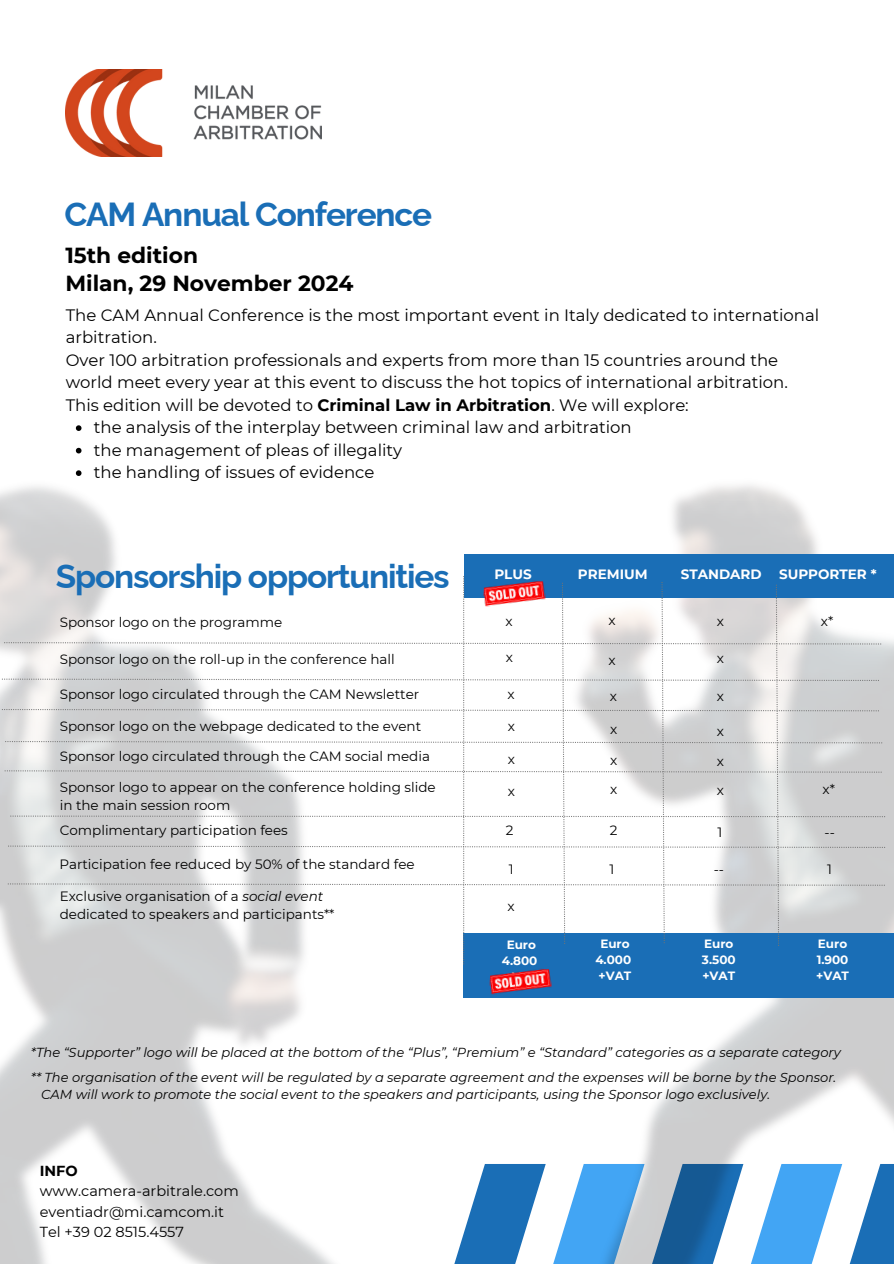
<style>
.page{position:relative;width:894px;height:1264px;background:#fff}
.page>*{position:absolute;margin:0;border:0;box-sizing:border-box;transform-origin:0 0}
.t1{font:700 33.3px "Raleway";letter-spacing:-.035em;color:#1a6eb6}
.t2{font:700 21.75px/28.2px "Montserrat";color:#000}
.t3{font:16.5px/22.5px "Montserrat";color:#000}
.t4{font:14.55px/20.2px "Montserrat";color:#000}
.t5{font:13.5px/18px "Montserrat";color:#000}
.t6{font:700 13.5px "Montserrat";color:#fff}
.t7{font:italic 13.05px "Montserrat";color:#000}
.t8{font:700 12px/16px "Montserrat";color:#fff;text-align:center}
.s1{font-weight:700}
.s2{font-style:italic}
</style>
<div class="page">
<svg style="left:454px;top:1200px;width:20px;height:63px"></svg>
<img style="left:0;top:425px;width:333px;height:838px">
<img style="left:474px;top:485px;width:419px;height:778px">
<div style="left:463px;top:554px;width:430px;height:44px;background:#1a6eb6"></div>
<div style="left:463px;top:932px;width:430px;height:65px;background:#1a6eb6"></div>
<svg style="left:2px;top:576px;width:882px;height:388px"></svg>
<img style="left:482px;top:578px;width:64px;height:31px">
<img style="left:489px;top:968px;width:63px;height:27px">
<img style="left:66px;top:69px;width:255px;height:88px">
<h6 class="t1" style="left:64px;top:195px;width:369px">CAM Annual Conference</h6>
<p class="t2" style="left:65px;top:241px;width:289px">15th edition<br>Milan, 29 November 2024</p>
<p class="t3" style="left:66px;top:303px;width:754px">The CAM Annual Conference is the most important event in Italy dedicated to international arbitration.<br>Over 100 arbitration professionals and experts from more than 15 countries around the world meet every year at this event to discuss the hot topics of international arbitration.<br>This edition will be devoted to <span class="s1">Criminal Law in Arbitration</span>. We will explore:</p>
<h1 class="t3" style="left:94px;top:416px;width:539px">the analysis of the interplay between criminal law and arbitration</h1>
<h2 class="t3" style="left:94px;top:438px;width:310px">the management of pleas of illegality</h2>
<h3 class="t3" style="left:94px;top:461px;width:282px">the handling of issues of evidence</h3>
<h6 class="t1" style="left:56px;top:556px;width:395px">Sponsorship opportunities</h6>
<p class="t5" style="left:60px;top:612px;width:224px">Sponsor logo on the programme</p>
<p class="t5" style="left:60px;top:650px;width:336px">Sponsor logo on the roll-up in the conference hall</p>
<p class="t5" style="left:60px;top:685px;width:361px">Sponsor logo circulated through the CAM Newsletter</p>
<p class="t5" style="left:60px;top:717px;width:363px">Sponsor logo on the webpage dedicated to the event</p>
<h5 class="t5" style="left:60px;top:747px;width:371px">Sponsor logo circulated through the CAM social media</h5>
<p class="t5" style="left:60px;top:777px;width:377px">Sponsor logo to appear on the conference holding slide in the main session room</p>
<p class="t5" style="left:60px;top:821px;width:229px">Complimentary participation fees</p>
<p class="t5" style="left:59px;top:855px;width:356px">Participation fee reduced by 50% of the standard fee</p>
<h5 class="t5" style="left:60px;top:887px;width:276px">Exclusive organisation of a <span class="s2">social event </span>dedicated to speakers and participants**</h5>
<p class="t6" style="left:494px;top:566px;width:39px">PLUS</p>
<p class="t6" style="left:577px;top:566px;width:71px">PREMIUM</p>
<p class="t6" style="left:680px;top:566px;width:82px">STANDARD</p>
<h5 class="t5" style="left:608px;top:611px;width:9px">x</h5>
<p class="t5" style="left:505px;top:612px;width:9px">x</p>
<p class="t5" style="left:716px;top:612px;width:9px">x</p>
<h4 class="t5" style="left:506px;top:648px;width:9px">x</h4>
<h4 class="t5" style="left:507px;top:685px;width:9px">x</h4>
<h1 class="t5" style="left:507px;top:717px;width:9px">x</h1>
<h5 class="t5" style="left:507px;top:749px;width:9px">x</h5>
<h5 class="t5" style="left:507px;top:782px;width:9px">x</h5>
<h5 class="t5" style="left:505px;top:821px;width:9px">2</h5>
<h5 class="t5" style="left:508px;top:859px;width:6px">1</h5>
<p class="t5" style="left:608px;top:651px;width:9px">x</p>
<h5 class="t5" style="left:609px;top:687px;width:9px">x</h5>
<h5 class="t5" style="left:610px;top:720px;width:9px">x</h5>
<p class="t5" style="left:610px;top:751px;width:9px">x</p>
<p class="t5" style="left:610px;top:780px;width:9px">x</p>
<h4 class="t5" style="left:609px;top:821px;width:9px">2</h4>
<h4 class="t5" style="left:609px;top:859px;width:6px">1</h4>
<p class="t5" style="left:716px;top:649px;width:9px">x</p>
<p class="t5" style="left:716px;top:687px;width:9px">x</p>
<p class="t5" style="left:716px;top:722px;width:9px">x</p>
<p class="t5" style="left:716px;top:752px;width:9px">x</p>
<p class="t5" style="left:716px;top:781px;width:9px">x</p>
<p class="t5" style="left:717px;top:823px;width:6px">1</p>
<p class="t6" style="left:779px;top:566px;width:99px">SUPPORTER *</p>
<p class="t5" style="left:820px;top:612px;width:14px">x*</p>
<p class="t5" style="left:822px;top:780px;width:14px">x*</p>
<p class="t5" style="left:824px;top:823px;width:12px">--</p>
<p class="t5" style="left:827px;top:859px;width:6px">1</p>
<h5 class="t5" style="left:507px;top:897px;width:9px">x</h5>
<h5 class="t8" style="left:501px;top:936px;width:37px">Euro<br>4.800</h5>
<p class="t8" style="left:595px;top:935px;width:38px">Euro<br>4.000 +VAT</p>
<p class="t8" style="left:701px;top:935px;width:35px;text-align:left">Euro<br>3.500 +VAT</p>
<p class="t8" style="left:816px;top:935px;width:34px;text-align:left">Euro<br>1.900 +VAT</p>
<p class="t7" style="left:31px;top:1044px;width:811px">*The “Supporter” logo will be placed at the bottom of the “Plus”, “Premium” e “Standard” categories as a separate category</p>
<h6 class="t7" style="left:31px;top:1069px;width:806px">** The organisation of the event will be regulated by a separate agreement and the expenses will be borne by the Sponsor.</h6>
<h6 class="t7" style="left:41px;top:1086px;width:730px">CAM will work to promote the social event to the speakers and participants, using the Sponsor logo exclusively.</h6>
<p class="t4" style="left:40px;top:1160px;width:200px"><span class="s1">INFO </span>www.camera-arbitrale.com eventiadr@mi.camcom.it<br>Tel +39 02 8515.4557</p>
</div>
